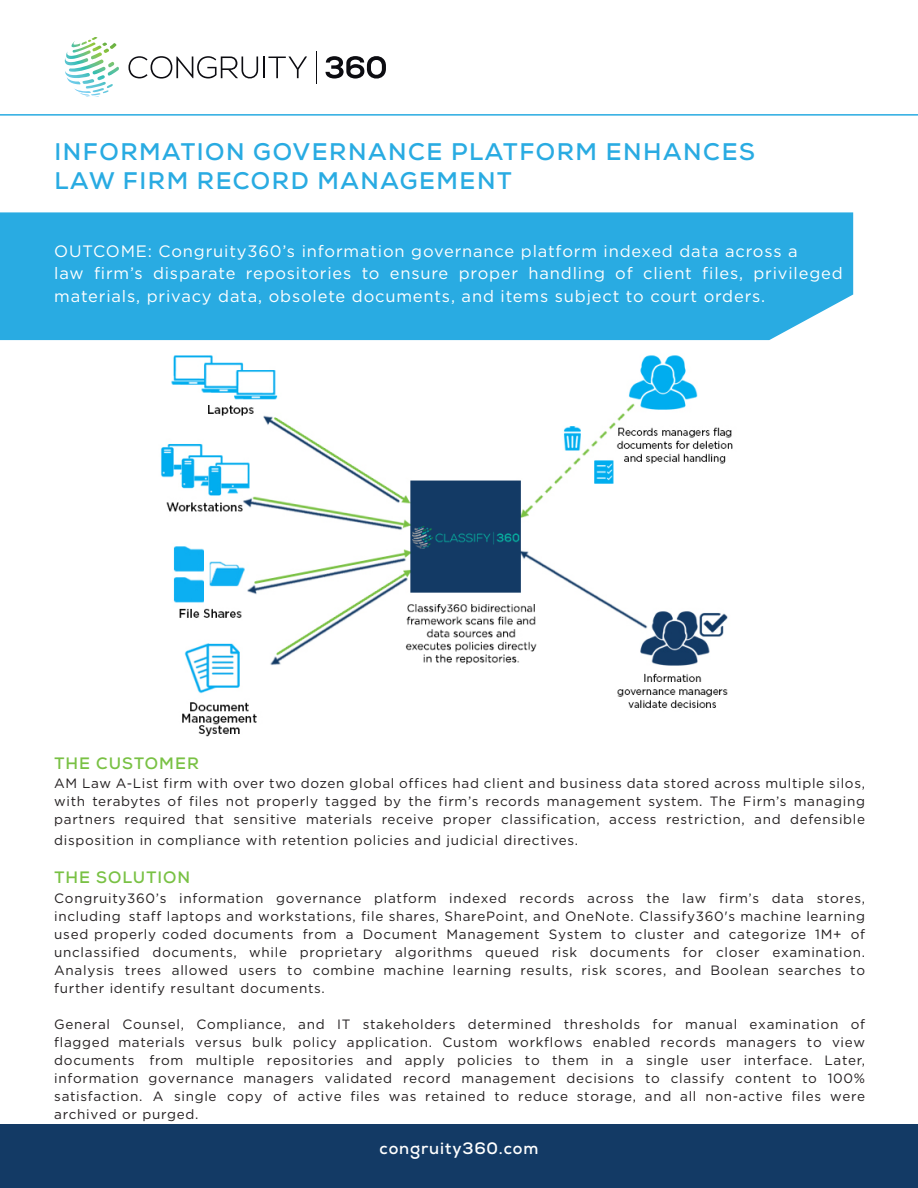
<style>
.page{position:relative;width:918px;height:1188px;background:#fff}
.page>*{position:absolute;margin:0;border:0;box-sizing:border-box;transform-origin:0 0}
.t1{font:700 24px/28.8px "Nexa";letter-spacing:.065em;color:#29abe2}
.t2{font:16.5px/22.5px "Gotham";letter-spacing:.05em;color:#fff}
.t3{font:700 16.5px "Nexa";letter-spacing:.065em;color:#79c144}
.t4{font:700 16.5px "Nexa";letter-spacing:.05em;color:#fff}
.t5{font:13.5px/18px "Gotham";letter-spacing:.05em;color:#231f20;text-align:justify}
</style>
<div class="page">
<img style="left:153px;top:340px;width:584px;height:397px">
<div style="left:0;top:212px;width:853px;height:128px;background:#29abe2"></div>
<hr style="left:0;top:114px;width:918px;height:2px;background:#29abe2">
<div style="left:0;top:1124px;width:918px;height:64px;background:#133a65"></div>
<svg style="left:128px;top:56px;width:179px;height:23px"></svg>
<svg style="left:326px;top:56px;width:60px;height:23px"></svg>
<hr style="left:316px;top:51px;width:1px;height:33px;background:#0c0c11">
<svg style="left:65px;top:37px;width:54px;height:60px"></svg>
<p class="t1" style="left:54px;top:137px;width:702px">INFORMATION GOVERNANCE PLATFORM ENHANCES<br>LAW FIRM RECORD MANAGEMENT</p>
<p class="t2" style="left:54px;top:239px;width:745px">OUTCOME: Congruity360’s information governance platform indexed data across a</p>
<p class="t2" style="left:54px;top:262px;width:790px">law firm’s disparate repositories to ensure proper handling of client files, privileged materials, privacy data, obsolete documents, and items subject to court orders.</p>
<p class="t3" style="left:54px;top:752px;width:146px">THE CUSTOMER</p>
<p class="t5" style="left:54px;top:774px;width:812px">AM Law A-List firm with over two dozen global offices had client and business data stored across multiple silos, with terabytes of files not properly tagged by the firm’s records management system. The Firm’s managing partners required that sensitive materials receive proper classification, access restriction, and defensible</p>
<p class="t5" style="left:54px;top:831px;width:525px">disposition in compliance with retention policies and judicial directives.</p>
<p class="t3" style="left:54px;top:867px;width:137px">THE SOLUTION</p>
<p class="t5" style="left:54px;top:889px;width:812px">Congruity360’s information governance platform indexed records across the law firm’s data stores, including staff laptops and workstations, file shares, SharePoint, and OneNote. Classify360's machine learning used properly coded documents from a Document Management System to cluster and categorize 1M+ of unclassified documents, while proprietary algorithms queued risk documents for closer examination.<br>Analysis trees allowed users to combine machine learning results, risk scores, and Boolean searches to further identify resultant documents.</p>
<p class="t5" style="left:54px;top:1015px;width:812px">General Counsel, Compliance, and IT stakeholders determined thresholds for manual examination of flagged materials versus bulk policy application. Custom workflows enabled records managers to view documents from multiple repositories and apply policies to them in a single user interface. Later, information governance managers validated record management decisions to classify content to 100% satisfaction. A single copy of active files was retained to reduce storage, and all non-active files were archived or purged.</p>
<p class="t4" style="left:380px;top:1138px;width:160px">congruity360.com</p>
</div>
